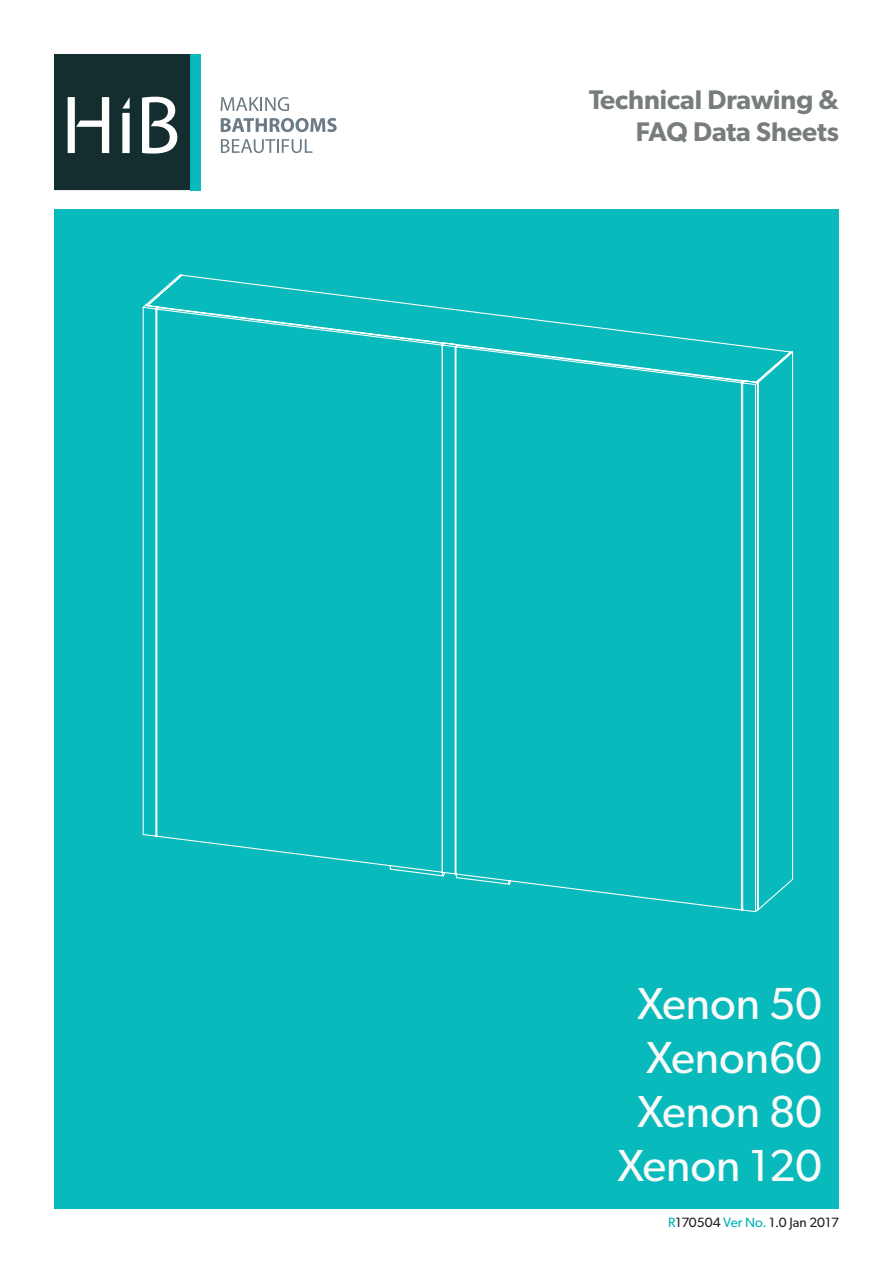
<style>
.page{position:relative;width:893px;height:1263px;background:#fff}
.page>*{position:absolute;margin:0;border:0;box-sizing:border-box;transform-origin:0 0}
.t1{font:45px "Gibson";color:#fafafa}
.t2{font:600 27px "Gibson";color:#777c7d}
.Contact_Text{font:13.5px "Gibson";color:#231f20}
.s1{color:#00b2b9}
</style>
<div class="page">
<div style="left:54px;top:209px;width:785px;height:1000px;background:#08babb"></div>
<div style="left:190px;top:54px;width:10px;height:136px;background:#08babb"></div>
<svg style="left:54px;top:54px;width:136px;height:136px;background:#324849"></svg>
<svg style="left:221px;top:97px;width:68px;height:14px"></svg>
<svg style="left:221px;top:118px;width:116px;height:14px"></svg>
<svg style="left:221px;top:139px;width:91px;height:14px"></svg>
<svg style="left:142px;top:274px;width:652px;height:639px"></svg>
<p class="t2" style="left:589px;top:83px;width:251px">Technical Drawing &amp;</p>
<p class="t2" style="left:636px;top:116px;width:205px">FAQ Data Sheets</p>
<p class="t1" style="left:638px;top:976px;width:186px">Xenon 50</p>
<p class="t1" style="left:646px;top:1030px;width:177px">Xenon60</p>
<p class="t1" style="left:638px;top:1084px;width:186px">Xenon 80</p>
<p class="t1" style="left:618px;top:1138px;width:205px">Xenon 120</p>
<p class="Contact_Text" style="left:668px;top:1214px;width:172px"><span class="s1">R</span>170504 <span class="s1">Ver No.</span> 1.0 Jan 2017</p>
</div>
